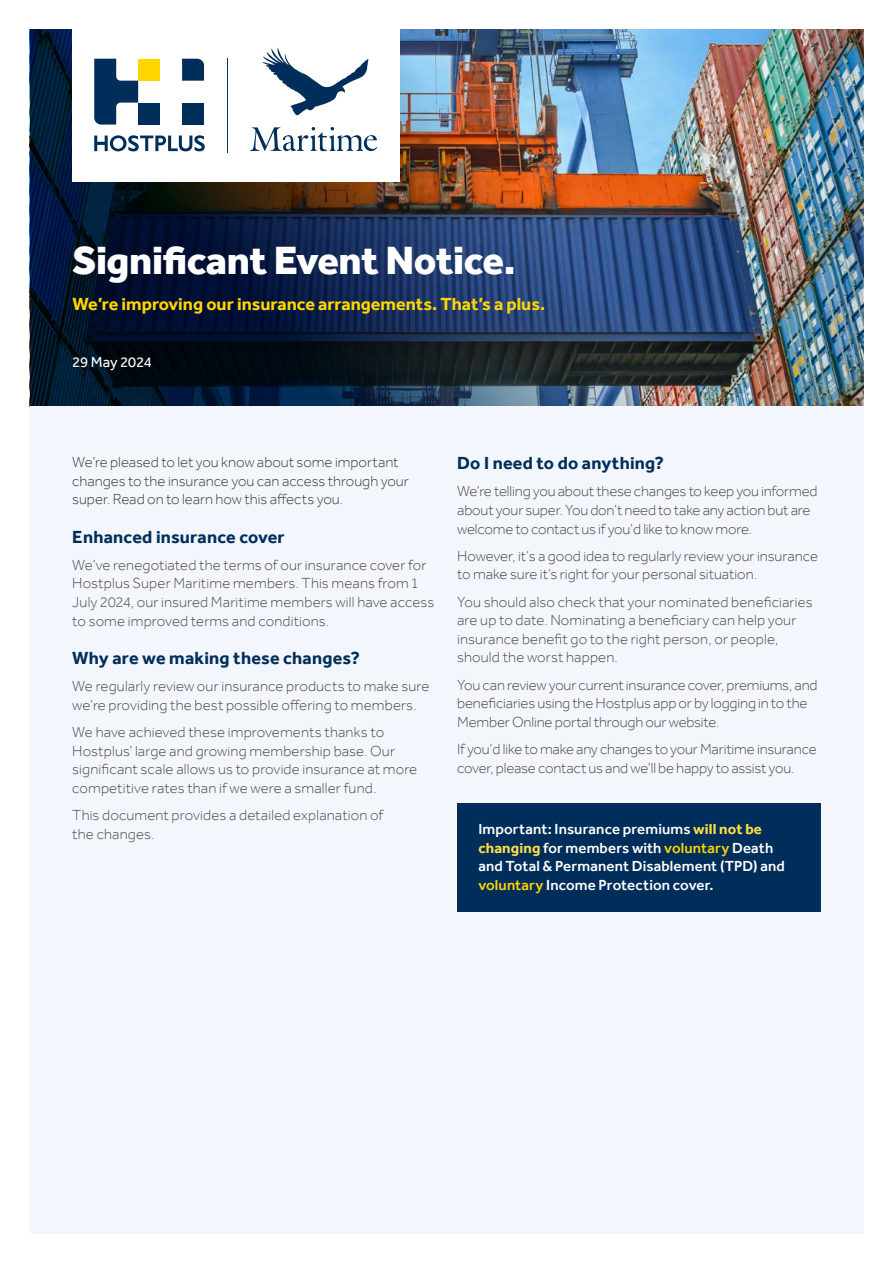
<style>
.page{position:relative;width:893px;height:1263px;background:#fff}
.page>*{position:absolute;margin:0;border:0;box-sizing:border-box;transform-origin:0 0}
.t1{font:800 40.5px "Effra";letter-spacing:-.01em;color:#fff}
.t2{font:700 18px "Effra";letter-spacing:.01em;color:#002e5a}
.t3{font:700 18px "Effra";color:#ffd600}
.t4{font:300 15px/18.6px "Effra";color:#4a4a49}
.t5{font:500 15px/18.6px "Effra";letter-spacing:.01em;color:#fff}
.t6{font:300 15px/18.6px "Effra";color:#3c3c3b}
.t7{font:15px "Effra";color:#fff}
.s1{font-weight:700;color:#fd4}
.s2{color:#ffd600}
</style>
<div class="page">
<img style="left:668px;top:30px;width:195px;height:376px">
<div style="left:30px;top:406px;width:833px;height:827px;background:#f3f6fc"></div>
<div style="left:457px;top:803px;width:364px;height:108px;background:#002e5a"></div>
<img style="left:30px;top:30px;width:638px;height:376px">
<div style="left:72px;top:28px;width:327px;height:154px;background:#fff"></div>
<svg style="left:182px;top:59px;width:22px;height:22px"></svg>
<div style="left:182px;top:103px;width:22px;height:22px;background:#002e5a"></div>
<div style="left:138px;top:59px;width:22px;height:22px;background:#ffd600"></div>
<svg style="left:94px;top:59px;width:44px;height:66px"></svg>
<div style="left:138px;top:103px;width:22px;height:22px;background:#002e5a"></div>
<svg style="left:94px;top:135px;width:111px;height:16px"></svg>
<svg style="left:250px;top:127px;width:127px;height:24px"></svg>
<svg style="left:262px;top:47px;width:106px;height:69px"></svg>
<hr style="left:228px;top:59px;width:1px;height:94px;background:#002e5a">
<h1 class="t1" style="left:73px;top:236px;width:444px">Significant Event Notice.</h1>
<p class="t3" style="left:73px;top:294px;width:474px">We’re improving our insurance arrangements. That’s a plus.</p>
<p class="t7" style="left:73px;top:353px;width:81px">29 May 2024</p>
<p class="t6" style="left:72px;top:453px;width:338px">We’re pleased to let you know about some important changes to the insurance you can access through your super. Read on to learn how this affects you.</p>
<p class="t2" style="left:72px;top:526px;width:214px">Enhanced insurance cover</p>
<p class="t4" style="left:72px;top:555px;width:364px">We’ve renegotiated the terms of our insurance cover for Hostplus Super Maritime members. This means from 1<br>July 2024, our insured Maritime members will have access to some improved terms and conditions.</p>
<p class="t2" style="left:72px;top:647px;width:289px">Why are we making these changes?</p>
<p class="t4" style="left:72px;top:677px;width:359px">We regularly review our insurance products to make sure we’re providing the best possible offering to members.</p>
<p class="t4" style="left:72px;top:722px;width:346px">We have achieved these improvements thanks to Hostplus’ large and growing membership base. Our significant scale allows us to provide insurance at more competitive rates than if we were a smaller fund.</p>
<p class="t4" style="left:72px;top:805px;width:312px">This document provides a detailed explanation of the changes.</p>
<p class="t2" style="left:457px;top:452px;width:208px">Do I need to do anything?</p>
<p class="t4" style="left:457px;top:482px;width:362px">We’re telling you about these changes to keep you informed about your super. You don’t need to take any action but are welcome to contact us if you’d like to know more.</p>
<p class="t4" style="left:457px;top:546px;width:362px">However, it’s a good idea to regularly review your insurance to make sure it’s right for your personal situation.</p>
<p class="t4" style="left:457px;top:592px;width:357px">You should also check that your nominated beneficiaries are up to date. Nominating a beneficiary can help your insurance benefit go to the right person, or people, should the worst happen.</p>
<p class="t4" style="left:457px;top:675px;width:362px">You can review your current insurance cover, premiums, and beneficiaries using the Hostplus app or by logging in to the<br>Member Online portal through ourwebsite.</p>
<p class="t4" style="left:457px;top:740px;width:361px">If you’d like to make any changes to your Maritime insurance cover, please contact us and we’ll be happy to assist you.</p>
<p class="t5" style="left:478px;top:820px;width:308px">Important: Insurance premiums <span class="s1">will not be changing</span> for members with <span class="s2">voluntary</span> Death and Total &amp; Permanent Disablement (TPD) and <span class="s2">voluntary</span> Income Protection cover.</p>
</div>
